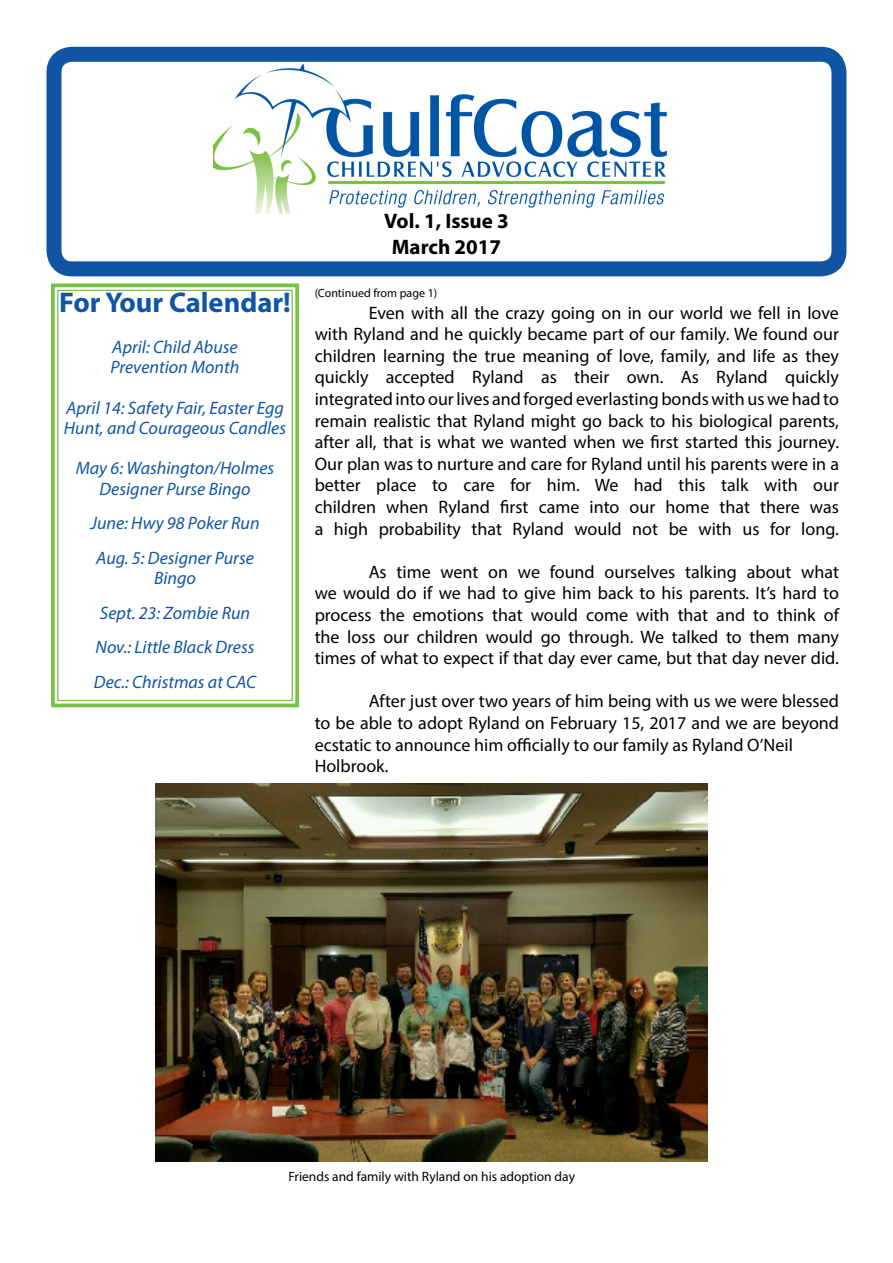
<style>
.page{position:relative;width:893px;height:1263px;background:#fff}
.page>*{position:absolute;margin:0;border:0;box-sizing:border-box;transform-origin:0 0}
.Body_1_Blue{font:700 28.5px "Myriad Pro";color:#1055a4}
.Title_2{font:700 21px "Myriad Pro";color:#000}
.Title_2-2{font:18px/21.6px "Myriad Pro";color:#000;text-align:right}
.Body_1_Blue-2{font:italic 18px "Myriad Pro";color:#1055a4}
.Title_2-3{font:13.5px "Myriad Pro";color:#000}
.Title_2-4{font:12px "Myriad Pro";color:#000}
</style>
<div class="page">
<div style="left:46px;top:47px;width:800px;height:229px;border:15px solid #1055a4;border-radius:18px"></div>
<img style="left:213px;top:65px;width:454px;height:148px">
<svg style="left:51px;top:283px;width:249px;height:425px"></svg>
<div style="left:57px;top:290px;width:236px;height:411px;border:1px solid #79c144"></div>
<img style="left:156px;top:784px;width:551px;height:377px">
<p class="Body_1_Blue" style="left:59px;top:284px;width:233px">For Your Calendar!</p>
<p class="Body_1_Blue-2" style="left:112px;top:336px;width:127px">April: Child Abuse</p>
<p class="Body_1_Blue-2" style="left:111px;top:356px;width:130px">Prevention Month</p>
<p class="Body_1_Blue-2" style="left:66px;top:396px;width:219px">April 14: Safety Fair, Easter Egg</p>
<p class="Body_1_Blue-2" style="left:64px;top:417px;width:224px">Hunt, and Courageous Candles</p>
<p class="Body_1_Blue-2" style="left:76px;top:457px;width:200px">May 6: Washington/Holmes</p>
<p class="Body_1_Blue-2" style="left:99px;top:477px;width:153px">Designer Purse Bingo</p>
<p class="Body_1_Blue-2" style="left:90px;top:512px;width:171px">June: Hwy 98 Poker Run</p>
<p class="Body_1_Blue-2" style="left:96px;top:547px;width:159px">Aug. 5: Designer Purse</p>
<p class="Body_1_Blue-2" style="left:154px;top:567px;width:43px">Bingo</p>
<p class="Body_1_Blue-2" style="left:100px;top:601px;width:152px">Sept. 23: Zombie Run</p>
<p class="Body_1_Blue-2" style="left:96px;top:636px;width:160px">Nov.: Little Black Dress</p>
<p class="Body_1_Blue-2" style="left:94px;top:670px;width:164px">Dec.: Christmas at CAC</p>
<p class="Title_2" style="left:384px;top:208px;width:126px">Vol. 1, Issue 3</p>
<p class="Title_2" style="left:392px;top:233px;width:111px">March 2017</p>
<p class="Title_2-4" style="left:315px;top:286px;width:124px">(Continued from page 1)</p>
<p class="Title_2-2" style="left:315px;top:301px;width:526px">Even with all the crazy going on in our world we fell in love<br>with Ryland and he quickly became part of our family. We found our</p>
<p class="Title_2-2" style="left:315px;top:345px;width:526px">children learning the true meaning of love, family, and life as they</p>
<p class="Title_2-2" style="left:315px;top:366px;width:526px">quickly accepted Ryland as their own. As Ryland quickly</p>
<p class="Title_2-2" style="left:315px;top:388px;width:526px">integrated into our lives and forged everlasting bonds with us we had to</p>
<p class="Title_2-2" style="left:315px;top:409px;width:526px">remain realistic that Ryland might go back to his biological parents,</p>
<p class="Title_2-2" style="left:315px;top:431px;width:526px;text-align:left">after all, that is what we wanted when we first started this journey.<br>Our plan was to nurture and care for Ryland until his parents were in a</p>
<p class="Title_2-2" style="left:315px;top:474px;width:526px">better place to care for him. We had this talk with our</p>
<p class="Title_2-2" style="left:315px;top:496px;width:526px;text-align:left">children when Ryland first came into our home that there was a high probability that Ryland would not be with us for long.</p>
<p class="Title_2-2" style="left:315px;top:561px;width:526px">As time went on we found ourselves talking about what<br>we would do if we had to give him back to his parents. It’s hard to</p>
<p class="Title_2-2" style="left:315px;top:604px;width:526px;text-align:justify">process the emotions that would come with that and to think of the loss our children would go through. We talked to them many times of what to expect if that day ever came, but that day never did.</p>
<p class="Title_2-2" style="left:315px;top:690px;width:526px;text-align:justify;text-indent:54px">After just over two years of him being with us we were blessed to be able to adopt Ryland on February 15, 2017 and we are beyond ecstatic to announce him officially to our family as Ryland O’Neil</p>
<p class="Title_2-2" style="left:315px;top:755px;width:75px">Holbrook.</p>
<p class="Title_2-3" style="left:288px;top:1168px;width:288px">Friends and family with Ryland on his adoption day</p>
</div>
